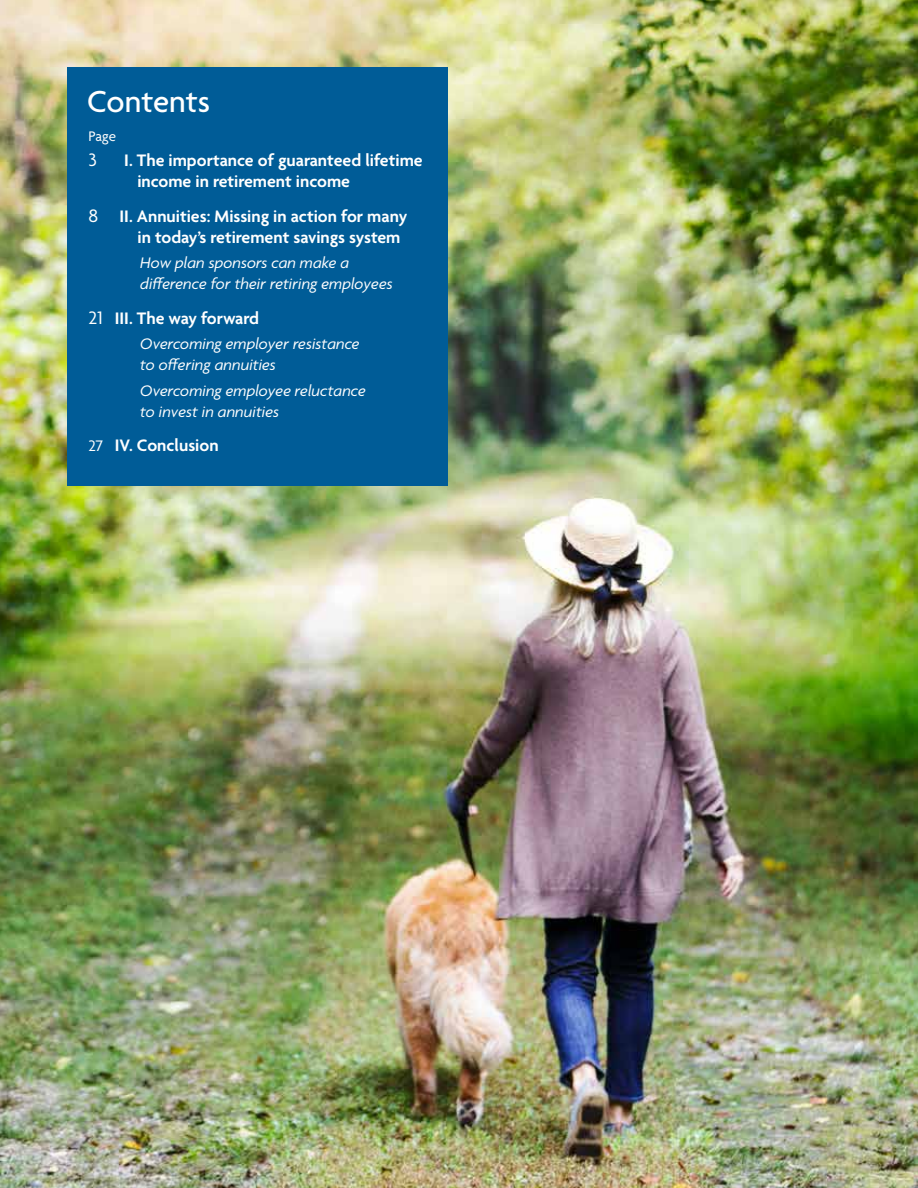
<style>
.page{position:relative;width:918px;height:1188px;background:#fff}
.page>*{position:absolute;margin:0;border:0;box-sizing:border-box;transform-origin:0 0}
.t1{font:500 33px "Agenda";color:#fff}
.t2{font:19.5px "Agenda";color:#fff}
.t3{font:600 18px/21px "Agenda";color:#fff}
.t4{font:italic 16.5px/21px "Agenda";color:#fff}
.t5{font:15px "Agenda";color:#fff}
.s1{font-weight:400;font-size:19.5px}
.s2{font-weight:400;font-size:16.5px}
</style>
<div class="page">
<img style="left:0;top:0;width:918px;height:1188px">
<div style="left:68px;top:68px;width:380px;height:418px;background:#005c97"></div>
<h1 class="t1" style="left:87px;top:84px;width:125px">Contents</h1>
<p class="t5" style="left:88px;top:128px;width:29px">Page</p>
<p class="t2" style="left:88px;top:149px;width:10px">3</p>
<p class="t3" style="left:137px;top:151px;width:287px;text-indent:-13px">I. The importance of guaranteed lifetime income in retirement income</p>
<p class="t3" style="left:138px;top:206px;width:272px;text-indent:-49px"><span class="s1">8</span> II. Annuities: Missing in action for many in today’s retirement savings system</p>
<p class="t4" style="left:140px;top:252px;width:254px">How plan sponsors can make a difference for their retiring employees</p>
<p class="t3" style="left:88px;top:308px;width:172px"><span class="s1">21</span> III. The way forward</p>
<p class="t4" style="left:140px;top:333px;width:221px">Overcoming employer resistance to offering annuities</p>
<p class="t4" style="left:140px;top:380px;width:227px">Overcoming employee reluctance to invest in annuities</p>
<p class="t3" style="left:89px;top:436px;width:132px"><span class="s2">27</span> IV. Conclusion</p>
</div>
